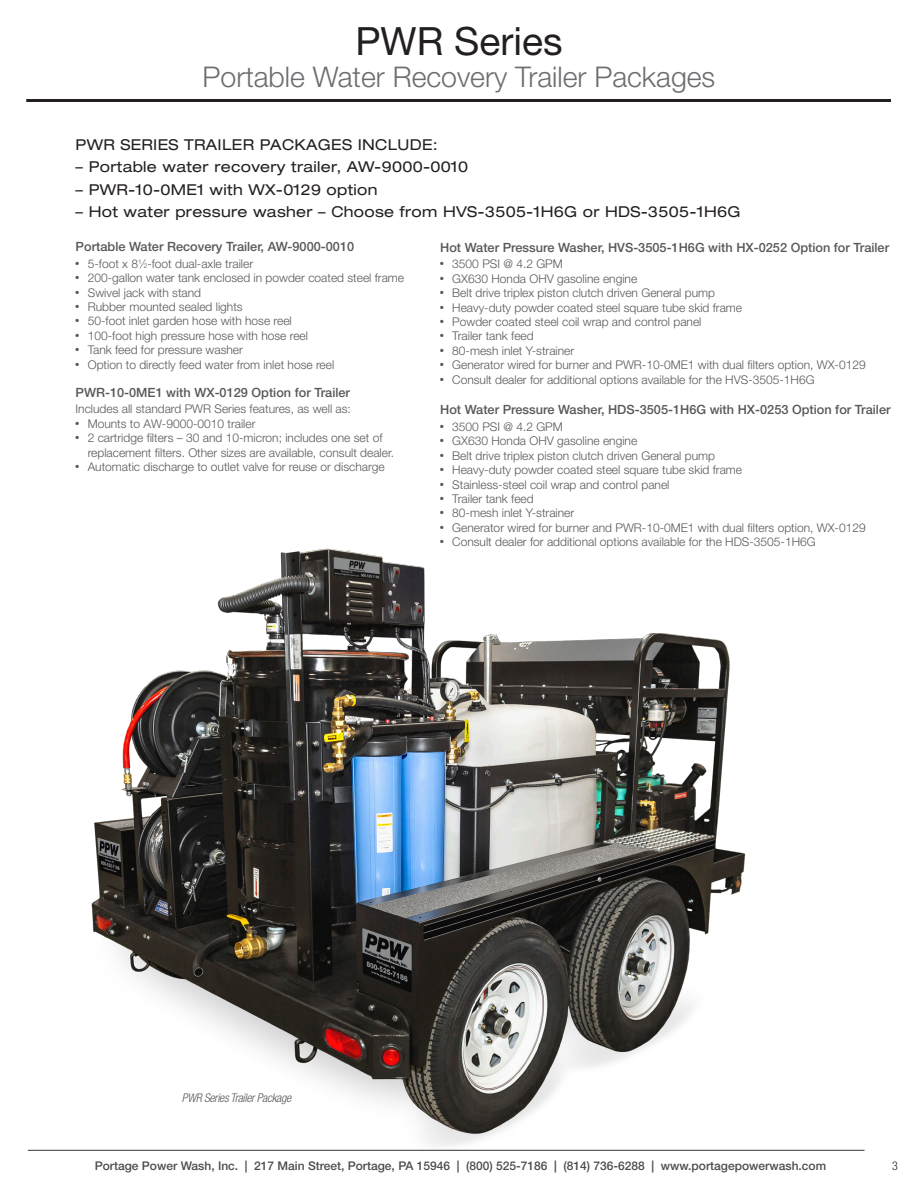
<style>
.page{position:relative;width:918px;height:1188px;background:#fff}
.page>*{position:absolute;margin:0;border:0;box-sizing:border-box;transform-origin:0 0}
.t1{font:39px "Helvetica Neue LT Std";color:#231f20}
.t2{font:300 28.5px "Helvetica Neue LT Std";color:#6c6d70}
.t3{font:expanded 15px "Helvetica Neue LT Std";letter-spacing:.02em;color:#231f20}
.t4{font:500 12.75px "Helvetica Neue LT Std";color:#57585a}
.t5{font:300 12px "Helvetica Neue LT Std";color:#57585a}
.t6{font:500 12px "Helvetica Neue LT Std";color:#4b4c4d}
.t7{font:italic 300 condensed 12px "Helvetica Neue LT Std";letter-spacing:-.025em;color:#57585a}
.t8{font:300 condensed 12px "Helvetica Neue LT Std";color:#231f20}
.s1{font-size:6.6px}
</style>
<div class="page">
<hr style="left:26px;top:99px;width:865px;height:3px;background:#231f20">
<hr style="left:28px;top:1150px;width:837px;height:1px;background:#4b4c4d">
<img style="left:83px;top:548px;width:676px;height:603px">
<p class="t1" style="left:355px;top:18px;width:209px">PWR Series</p>
<p class="t2" style="left:203px;top:59px;width:514px">Portable Water Recovery Trailer Packages</p>
<p class="t3" style="left:76px;top:135px;width:364px">PWR SERIES TRAILER PACKAGES INCLUDE:</p>
<p class="t3" style="left:76px;top:158px;width:394px">– Portable water recovery trailer, AW-9000-0010</p>
<p class="t3" style="left:76px;top:180px;width:303px">– PWR-10-0ME1 with WX-0129 option</p>
<p class="t3" style="left:76px;top:203px;width:666px">– Hot water pressure washer – Choose from HVS-3505-1H6G or HDS-3505-1H6G</p>
<p class="t4" style="left:76px;top:239px;width:280px">Portable Water Recovery Trailer, AW-9000-0010</p>
<p class="t5" style="left:76px;top:256px;width:179px">● 5-foot x 8<sup>1</sup>⁄<span class="s1">2</span>-foot dual-axle trailer</p>
<p class="t5" style="left:76px;top:271px;width:330px">● 200-gallon water tank enclosed in powder coated steel frame</p>
<p class="t5" style="left:76px;top:285px;width:127px">● Swivel jack with stand</p>
<p class="t5" style="left:76px;top:299px;width:169px">● Rubber mounted sealed lights</p>
<p class="t5" style="left:76px;top:314px;width:218px">● 50-foot inlet garden hose with hose reel</p>
<p class="t5" style="left:76px;top:328px;width:234px">● 100-foot high pressure hose with hose reel</p>
<p class="t5" style="left:76px;top:343px;width:169px">● Tank feed for pressure washer</p>
<p class="t5" style="left:76px;top:357px;width:260px">● Option to directly feed water from inlet hose reel</p>
<p class="t4" style="left:76px;top:385px;width:276px">PWR-10-0ME1 with WX-0129 Option for Trailer</p>
<p class="t5" style="left:76px;top:402px;width:277px">Includes all standard PWR Series features, as well as:</p>
<p class="t5" style="left:76px;top:416px;width:181px">● Mounts to AW-9000-0010 trailer</p>
<p class="t5" style="left:76px;top:431px;width:308px">● 2 cartridge filters – 30 and 10-micron; includes one set of</p>
<p class="t5" style="left:88px;top:445px;width:308px">replacement filters. Other sizes are available, consult dealer.</p>
<p class="t5" style="left:76px;top:459px;width:311px">● Automatic discharge to outlet valve for reuse or discharge</p>
<p class="t4" style="left:440px;top:240px;width:451px">Hot Water Pressure Washer, HVS-3505-1H6G with HX-0252 Option for Trailer</p>
<p class="t5" style="left:440px;top:257px;width:124px">● 3500 PSI @ 4.2 GPM</p>
<p class="t5" style="left:440px;top:271px;width:199px">● GX630 Honda OHV gasoline engine</p>
<p class="t5" style="left:440px;top:286px;width:276px">● Belt drive triplex piston clutch driven General pump</p>
<p class="t5" style="left:440px;top:300px;width:303px">● Heavy-duty powder coated steel square tube skid frame</p>
<p class="t5" style="left:440px;top:314px;width:263px">● Powder coated steel coil wrap and control panel</p>
<p class="t5" style="left:440px;top:329px;width:95px">● Trailer tank feed</p>
<p class="t5" style="left:440px;top:343px;width:136px">● 80-mesh inlet Y-strainer</p>
<p class="t5" style="left:440px;top:358px;width:427px">● Generator wired for burner and PWR-10-0ME1 with dual filters option, WX-0129</p>
<p class="t5" style="left:440px;top:372px;width:376px">● Consult dealer for additional options available for the HVS-3505-1H6G</p>
<p class="t4" style="left:440px;top:402px;width:452px">Hot Water Pressure Washer, HDS-3505-1H6G with HX-0253 Option for Trailer</p>
<p class="t5" style="left:440px;top:419px;width:124px">● 3500 PSI @ 4.2 GPM</p>
<p class="t5" style="left:440px;top:434px;width:199px">● GX630 Honda OHV gasoline engine</p>
<p class="t5" style="left:440px;top:448px;width:276px">● Belt drive triplex piston clutch driven General pump</p>
<p class="t5" style="left:440px;top:463px;width:303px">● Heavy-duty powder coated steel square tube skid frame</p>
<p class="t5" style="left:440px;top:477px;width:231px">● Stainless-steel coil wrap and control panel</p>
<p class="t5" style="left:440px;top:491px;width:95px">● Trailer tank feed</p>
<p class="t5" style="left:440px;top:506px;width:136px">● 80-mesh inlet Y-strainer</p>
<p class="t5" style="left:440px;top:520px;width:427px">● Generator wired for burner and PWR-10-0ME1 with dual filters option, WX-0129</p>
<p class="t5" style="left:440px;top:535px;width:377px">● Consult dealer for additional options available for the HDS-3505-1H6G</p>
<p class="t7" style="left:182px;top:1090px;width:111px">PWR Series Trailer Package</p>
<p class="t6" style="left:95px;top:1159px;width:733px">Portage Power Wash, Inc. | 217 Main Street, Portage, PA 15946 | (800) 525-7186 | (814) 736-6288 | www.portagepowerwash.com</p>
<p class="t8" style="left:892px;top:1159px;width:7px">3</p>
</div>
